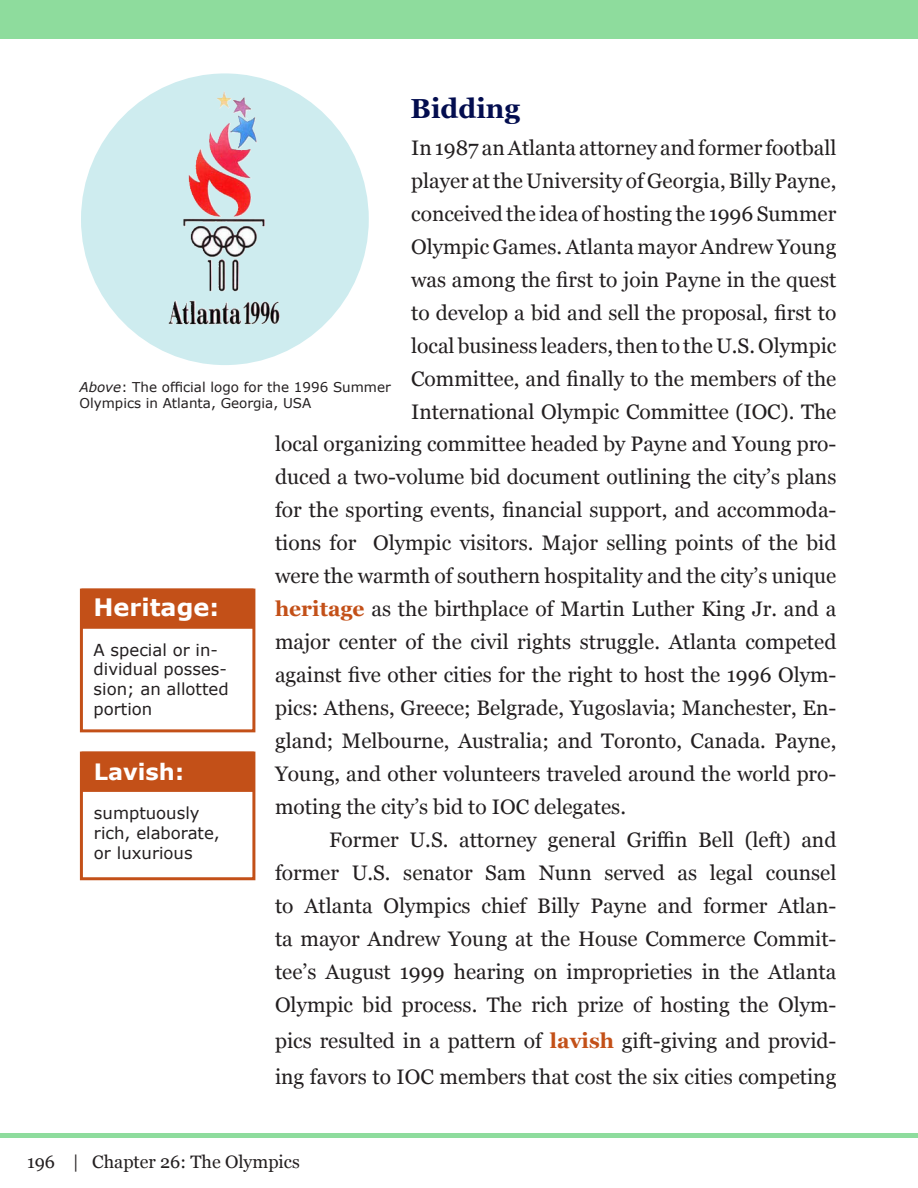
<style>
.page{position:relative;width:918px;height:1188px;background:#fff}
.page>*{position:absolute;margin:0;border:0;box-sizing:border-box;transform-origin:0 0}
.t1{font:700 27.6px "Georgia";color:#030d4f}
.t2{font:700 24px "Verdana";color:#fff}
.t3{font:700 22.5px "Verdana";color:#fff}
.t4{font:21px/33px "Georgia";color:#231f20;text-align:justify}
.t5{font:18px "Georgia";color:#231f20}
.t6{font:16.5px/19.8px "Verdana";color:#231f20}
.t7{font:13.5px/16.2px "Verdana";color:#231f20}
.s1{font-style:italic}
.s2{font-weight:700;color:#c35018}
</style>
<div class="page">
<hr style="left:0;top:1133px;width:918px;height:4px;background:#8edc9d">
<div style="left:0;top:0;width:918px;height:39px;background:#8edc9d"></div>
<div style="left:81px;top:73px;width:288px;height:292px;background:#ceecef;border-radius:50%"></div>
<img style="left:183px;top:301px;width:97px;height:24px">
<svg style="left:79px;top:588px;width:177px;height:145px"></svg>
<div style="left:81px;top:589px;width:173px;height:40px;background:#c35018;border:2px solid #c35018"></div>
<svg style="left:79px;top:751px;width:177px;height:130px"></svg>
<div style="left:82px;top:752px;width:172px;height:40px;background:#c35018;border:2px solid #c35018"></div>
<p class="t7" style="left:80px;top:379px;width:313px"><span class="s1">Above</span>: The official logo for the 1996 Summer<br>Olympics in Atlanta, Georgia, USA</p>
<p class="t1" style="left:411px;top:87px;width:111px">Bidding</p>
<p class="t4" style="left:411px;top:130px;width:427px">In 1987 an Atlanta attorney and former football player at the University of Georgia, Billy Payne, conceived the idea of hosting the 1996 Summer Olympic Games. Atlanta mayor Andrew Young was among the first to join Payne in the quest to develop a bid and sell the proposal, first to local business leaders, then to the U.S. Olympic Committee, and finally to the members of the</p>
<p class="t4" style="left:411px;top:394px;width:427px">International Olympic Committee (IOC). The</p>
<p class="t2" style="left:94px;top:592px;width:127px">Heritage:</p>
<p class="t6" style="left:94px;top:640px;width:137px">A special or in&shy;dividual posses&shy;sion; an allotted portion</p>
<p class="t3" style="left:94px;top:757px;width:92px">Lavish:</p>
<p class="t6" style="left:94px;top:804px;width:127px">sumptuously rich, elaborate, or luxurious</p>
<p class="t4" style="left:275px;top:426px;width:563px">local organizing committee headed by Payne and Young pro&shy;duced a two-volume bid document outlining the city’s plans for the sporting events, financial support, and accommoda&shy;tions for Olympic visitors. Major selling points of the bid were the warmth of southern hospitality and the city’s unique <span class="s2">heritage</span> as the birthplace of Martin Luther King Jr. and a major center of the civil rights struggle. Atlanta competed against five other cities for the right to host the 1996 Olym&shy;pics: Athens, Greece; Belgrade, Yugoslavia; Manchester, En&shy;gland; Melbourne, Australia; and Toronto, Canada. Payne, Young, and other volunteers traveled around the world pro&shy;moting the city’s bid to IOC delegates.</p>
<p class="t4" style="left:275px;top:822px;width:563px;text-indent:54px">Former U.S. attorney general Griffin Bell (left) and former U.S. senator Sam Nunn served as legal counsel to Atlanta Olympics chief Billy Payne and former Atlan&shy;ta mayor Andrew Young at the House Commerce Commit&shy;tee’s August 1999 hearing on improprieties in the Atlanta Olympic bid process. The rich prize of hosting the Olym-</p>
<p class="t4" style="left:275px;top:1022px;width:563px;line-height:36px">pics resulted in a pattern of <span class="s2">lavish</span> gift-giving and provid&shy;ing favors to IOC members that cost the six cities competing</p>
<p class="t5" style="left:27px;top:1149px;width:274px">196 | Chapter 26: The Olympics</p>
</div>
